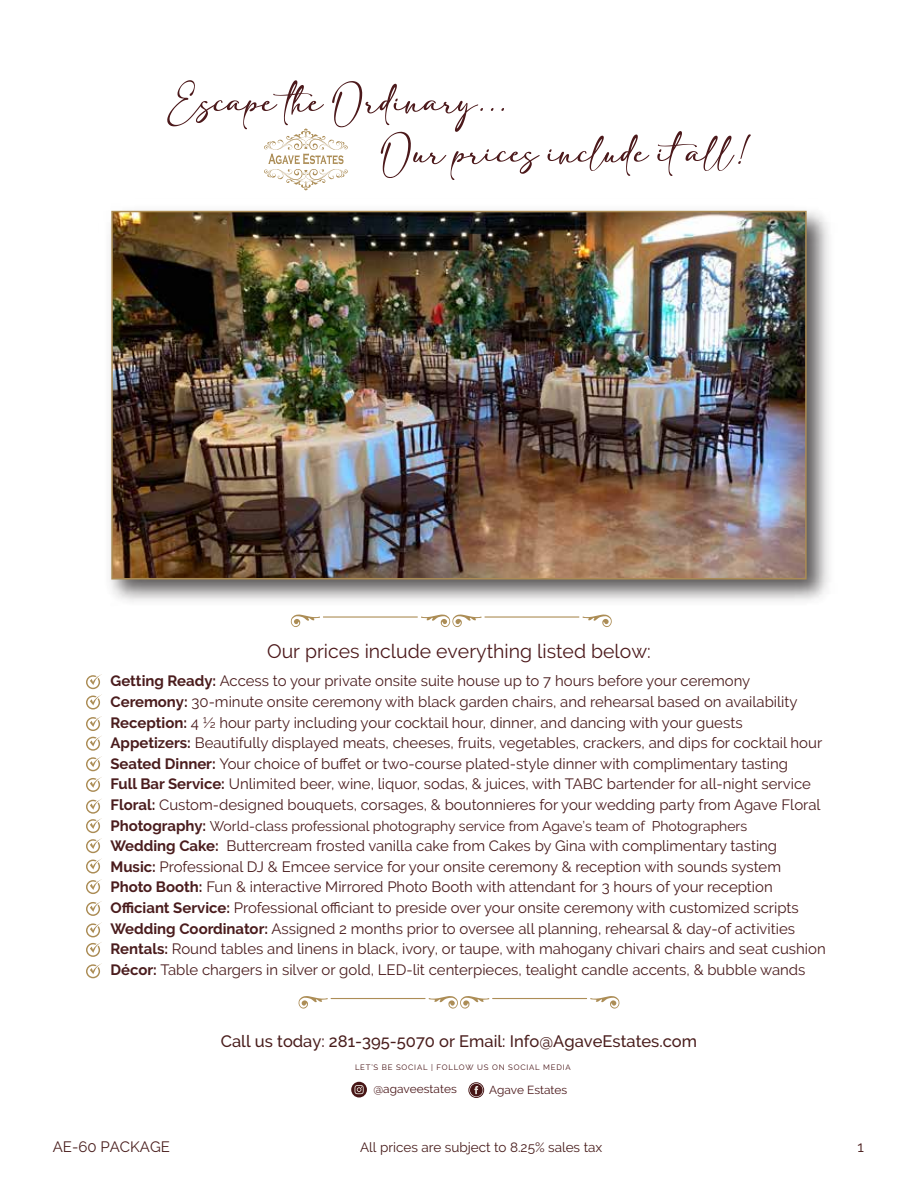
<style>
.page{position:relative;width:918px;height:1188px;background:#fff}
.page>*{position:absolute;margin:0;border:0;box-sizing:border-box;transform-origin:0 0}
.t1{font:19.5px "Raleway";color:#4c191b}
.t2{font:500 16.5px "Raleway";color:#491d1c}
.t3{font:15px/20.5px "Raleway";color:#4a1c1d}
.t4{font:15px "Raleway";color:#491d1c}
.t5{font:13.95px "Raleway";color:#4a1c1d}
.t6{font:13.5px "Raleway";color:#481d1c}
.t7{font:11.7px "Raleway";color:#481517}
.t8{font:7.8px "Raleway";letter-spacing:.1em;color:#481517}
.s1{font-weight:700}
.s2{font-weight:700;font-size:15px}
</style>
<div class="page">
<svg style="left:86px;top:777px;width:16px;height:15px"></svg>
<svg style="left:86px;top:716px;width:16px;height:55px"></svg>
<svg style="left:86px;top:674px;width:16px;height:36px"></svg>
<svg style="left:86px;top:901px;width:16px;height:15px"></svg>
<svg style="left:86px;top:799px;width:16px;height:95px"></svg>
<svg style="left:86px;top:922px;width:16px;height:35px"></svg>
<svg style="left:86px;top:963px;width:16px;height:15px"></svg>
<svg style="left:590px;top:996px;width:30px;height:13px"></svg>
<hr style="left:492px;top:998px;width:95px;height:1px;background:#ac8d56">
<svg style="left:429px;top:996px;width:60px;height:13px"></svg>
<svg style="left:298px;top:996px;width:30px;height:13px"></svg>
<hr style="left:331px;top:998px;width:95px;height:1px;background:#ac8d56">
<svg style="left:582px;top:614px;width:30px;height:13px"></svg>
<hr style="left:484px;top:616px;width:95px;height:2px;background:#ac8d56">
<svg style="left:421px;top:614px;width:61px;height:13px"></svg>
<svg style="left:291px;top:614px;width:29px;height:13px"></svg>
<hr style="left:323px;top:616px;width:95px;height:2px;background:#ac8d56">
<svg style="left:167px;top:80px;width:373px;height:110px"></svg>
<svg style="left:547px;top:134px;width:102px;height:42px"></svg>
<svg style="left:657px;top:131px;width:94px;height:45px"></svg>
<img style="left:110px;top:210px;width:719px;height:392px">
<img style="left:114px;top:214px;width:690px;height:363px">
<div style="left:111px;top:211px;width:696px;height:369px;border:2px solid #ab8c54"></div>
<svg style="left:351px;top:1082px;width:16px;height:16px"></svg>
<svg style="left:355px;top:1085px;width:9px;height:9px"></svg>
<svg style="left:468px;top:1082px;width:16px;height:16px"></svg>
<h1 class="t1" style="left:267px;top:640px;width:385px">Our prices include everything listed below:</h1>
<p class="t3" style="left:111px;top:671px;width:713px"><span class="s1">Getting Ready:</span> Access to your private onsite suite house up to 7 hours before your ceremony <span class="s1">Ceremony:</span> 30-minute onsite ceremony with black garden chairs, and rehearsal based on availability <span class="s1">Reception:</span> 4 ½ hour party including your cocktail hour, dinner, and dancing with your guests <span class="s1">Appetizers:</span> Beautifully displayed meats, cheeses, fruits, vegetables, crackers, and dips for cocktail hour <span class="s1">Seated Dinner:</span> Your choice of buffet or two-course plated-style dinner with complimentary tasting<br><span class="s1">Full Bar Service:</span> Unlimited beer, wine, liquor, sodas, &amp; juices, with TABC bartender for all-night service <span class="s1">Floral:</span> Custom-designed bouquets, corsages, &amp; boutonnieres for your wedding party from Agave Floral</p>
<p class="t5" style="left:111px;top:818px;width:638px"><span class="s2">Photography:</span> World-class professional photography service from Agave’s team of Photographers</p>
<p class="t3" style="left:111px;top:836px;width:717px"><span class="s1">Wedding Cake:</span> Buttercream frosted vanilla cake from Cakes by Gina with complimentary tasting <span class="s1">Music:</span> Professional DJ &amp; Emcee service for your onsite ceremony &amp; reception with sounds system <span class="s1">Photo Booth:</span> Fun &amp; interactive Mirrored Photo Booth with attendant for 3 hours of your reception <span class="s1">Officiant Service:</span> Professional officiant to preside over your onsite ceremony with customized scripts <span class="s1">Wedding Coordinator:</span> Assigned 2 months prior to oversee all planning, rehearsal &amp; day-of activities <span class="s1">Rentals:</span> Round tables and linens in black, ivory, or taupe, with mahogany chivari chairs and seat cushion <span class="s1">Décor:</span> Table chargers in silver or gold, LED-lit centerpieces, tealight candle accents, &amp; bubble wands</p>
<p class="t2" style="left:221px;top:1032px;width:478px">Call us today: 281-395-5070 or Email: Info@AgaveEstates.com</p>
<p class="t8" style="left:355px;top:1063px;width:217px">LET’S BE SOCIAL | FOLLOW US ON SOCIAL MEDIA</p>
<p class="t7" style="left:373px;top:1082px;width:85px">@agaveestates</p>
<p class="t7" style="left:489px;top:1083px;width:80px">Agave Estates</p>
<p class="t4" style="left:53px;top:1138px;width:119px">AE-60 PACKAGE</p>
<p class="t6" style="left:360px;top:1140px;width:244px">All prices are subject to 8.25% sales tax</p>
<p class="t4" style="left:857px;top:1138px;width:8px">1</p>
</div>
